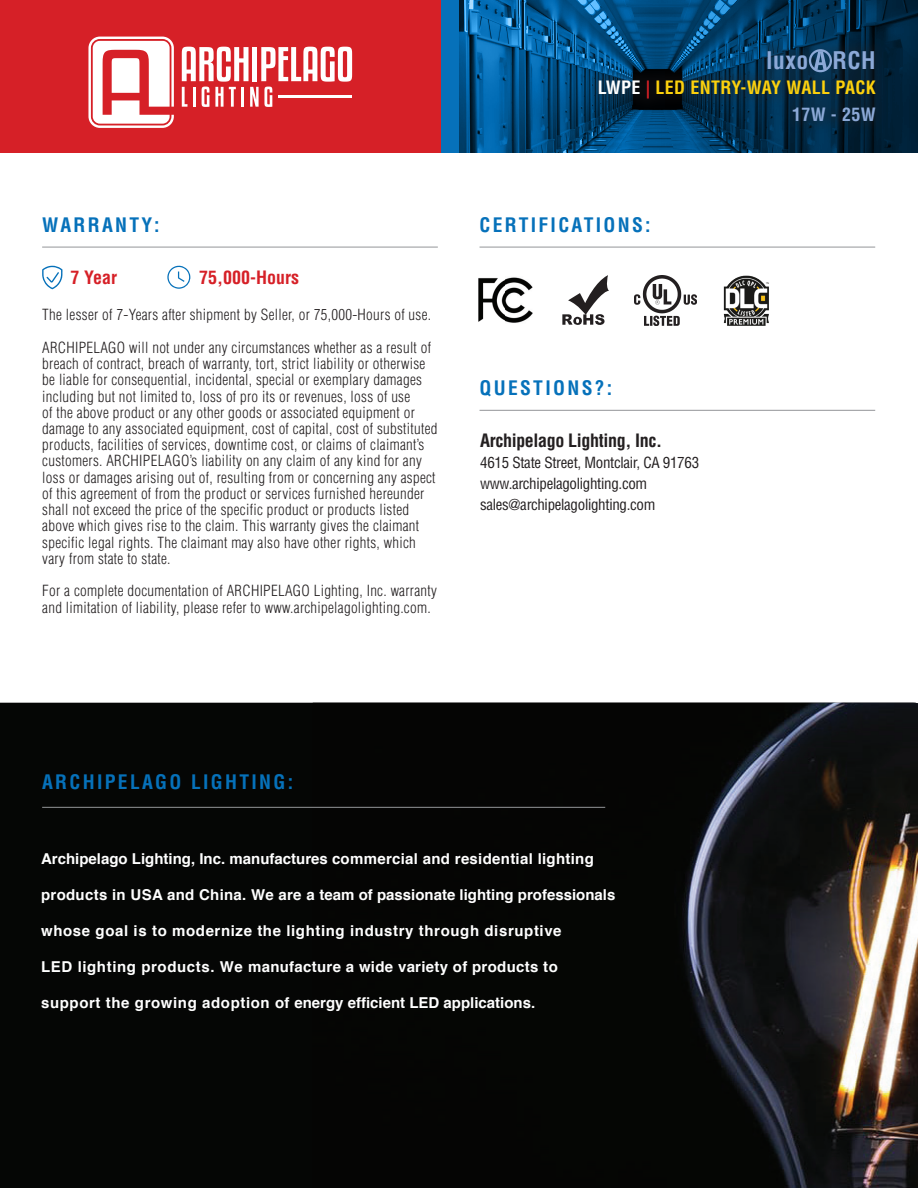
<style>
.page{position:relative;width:918px;height:1188px;background:#fff}
.page>*{position:absolute;margin:0;border:0;box-sizing:border-box;transform-origin:0 0}
.t1{font:700 condensed 23.7px "Helvetica";letter-spacing:.02em;color:#8ca9d7}
.t2{font:700 condensed 19.5px "Helvetica";letter-spacing:.12em;color:#0671ba}
.t3{font:700 condensed 18px/26.2px "Helvetica";letter-spacing:.02em;color:#fcd10d;text-align:right}
.t4{font:700 condensed 18px "Helvetica";letter-spacing:-.02em;color:#231f20}
.t5{font:700 condensed 18px "Helvetica";color:#d62027}
.t6{font:300 condensed 15px/16.2px "Helvetica";letter-spacing:.02em;color:#231f20}
.t7{font:700 15px "Helvetica";color:#fff}
.t8{font:condensed 15px/21px "Helvetica";letter-spacing:-.02em;color:#231f20}
.t9{font:700 15px "Helvetica";letter-spacing:.04em;color:#fff}
.t10{font:700 15px "Helvetica";letter-spacing:.02em;color:#fff}
.s1{color:#fff}
.s2{color:#d62027}
.s3{color:#8ca9d7}
</style>
<div class="page">
<svg style="left:459px;top:0;width:459px;height:153px;background:#024776"></svg>
<div style="left:441px;top:0;width:18px;height:158px;background:#0671ba"></div>
<div style="left:0;top:0;width:441px;height:156px;background:#d62027"></div>
<svg style="left:88px;top:37px;width:86px;height:91px"></svg>
<svg style="left:182px;top:47px;width:170px;height:60px"></svg>
<hr style="left:278px;top:95px;width:74px;height:3px;background:#fff">
<div style="left:585px;top:35px;width:305px;height:100px;background:#231f20;opacity:.26"></div>
<div style="left:809px;top:49px;width:23px;height:23px;border:2px solid #8ca9d7;border-radius:50%"></div>
<svg style="left:814px;top:51px;width:13px;height:19px"></svg>
<div style="left:0;top:154px;width:918px;height:149px;background:#fff"></div>
<div style="left:0;top:703px;width:313px;height:485px;background:#050605"></div>
<img style="left:313px;top:703px;width:605px;height:485px">
<hr style="left:42px;top:247px;width:396px;height:1px;background:#939598">
<hr style="left:42px;top:807px;width:563px;height:1px;background:#939598">
<hr style="left:480px;top:247px;width:395px;height:1px;background:#939598">
<hr style="left:480px;top:410px;width:395px;height:1px;background:#939598">
<img style="left:478px;top:277px;width:55px;height:46px">
<svg style="left:562px;top:275px;width:47px;height:50px"></svg>
<img style="left:635px;top:275px;width:62px;height:50px">
<svg style="left:42px;top:266px;width:20px;height:23px"></svg>
<svg style="left:167px;top:266px;width:24px;height:23px"></svg>
<img style="left:723px;top:275px;width:46px;height:50px">
<h1 class="t1" style="left:766px;top:46px;width:111px">luxo RCH</h1>
<h2 class="t2" style="left:42px;top:212px;width:119px">WARRANTY:</h2>
<p class="t5" style="left:71px;top:267px;width:48px">7 Year</p>
<p class="t5" style="left:199px;top:267px;width:101px">75,000-Hours</p>
<p class="t6" style="left:42px;top:299px;width:390px;line-height:32.5px">The lesser of 7-Years after shipment by Seller, or 75,000-Hours of use.<br>ARCHIPELAGO will not under any circumstances whether as a result of</p>
<p class="t6" style="left:42px;top:355px;width:397px">breach of contract, breach of warranty, tort, strict liability or otherwise be liable for consequential, incidental, special or exemplary damages including but not limited to, loss of pro its or revenues, loss of use<br>of the above product or any other goods or associated equipment or damage to any associated equipment, cost of capital, cost of substituted products, facilities of services, downtime cost, or claims of claimant’s customers. ARCHIPELAGO’s liability on any claim of any kind for any loss or damages arising out of, resulting from or concerning any aspect of this agreement of from the product or services furnished hereunder shall not exceed the price of the specific product or products listed above which gives rise to the claim. This warranty gives the claimant specific legal rights. The claimant may also have other rights, which vary from state to state.</p>
<p class="t6" style="left:42px;top:583px;width:396px">For a complete documentation of ARCHIPELAGO Lighting, Inc. warranty and limitation of liability, please refer to www.archipelagolighting.com.</p>
<p class="t3" style="left:598px;top:75px;width:280px"><span class="s1">LWPE</span> <span class="s2">|</span> LED ENTRY-WAY WALL PACK<br><span class="s3">17W - 25W</span></p>
<h2 class="t2" style="left:480px;top:212px;width:173px">CERTIFICATIONS:</h2>
<h2 class="t2" style="left:480px;top:375px;width:134px">QUESTIONS?:</h2>
<p class="t4" style="left:480px;top:429px;width:183px">Archipelago Lighting, Inc.</p>
<p class="t8" style="left:480px;top:452px;width:221px">4615 State Street, Montclair, CA 91763 www.archipelagolighting.com sales@archipelagolighting.com</p>
<h2 class="t2" style="left:42px;top:769px;width:253px">ARCHIPELAGO LIGHTING:</h2>
<p class="t7" style="left:41px;top:847px;width:554px">Archipelago Lighting, Inc. manufactures commercial and residential lighting</p>
<p class="t7" style="left:41px;top:883px;width:576px">products in USA and China. We are a team of passionate lighting professionals</p>
<p class="t9" style="left:41px;top:919px;width:522px">whose goal is to modernize the lighting industry through disruptive</p>
<p class="t10" style="left:41px;top:955px;width:518px">LED lighting products. We manufacture a wide variety of products to</p>
<p class="t7" style="left:41px;top:991px;width:496px">support the growing adoption of energy efficient LED applications.</p>
</div>
